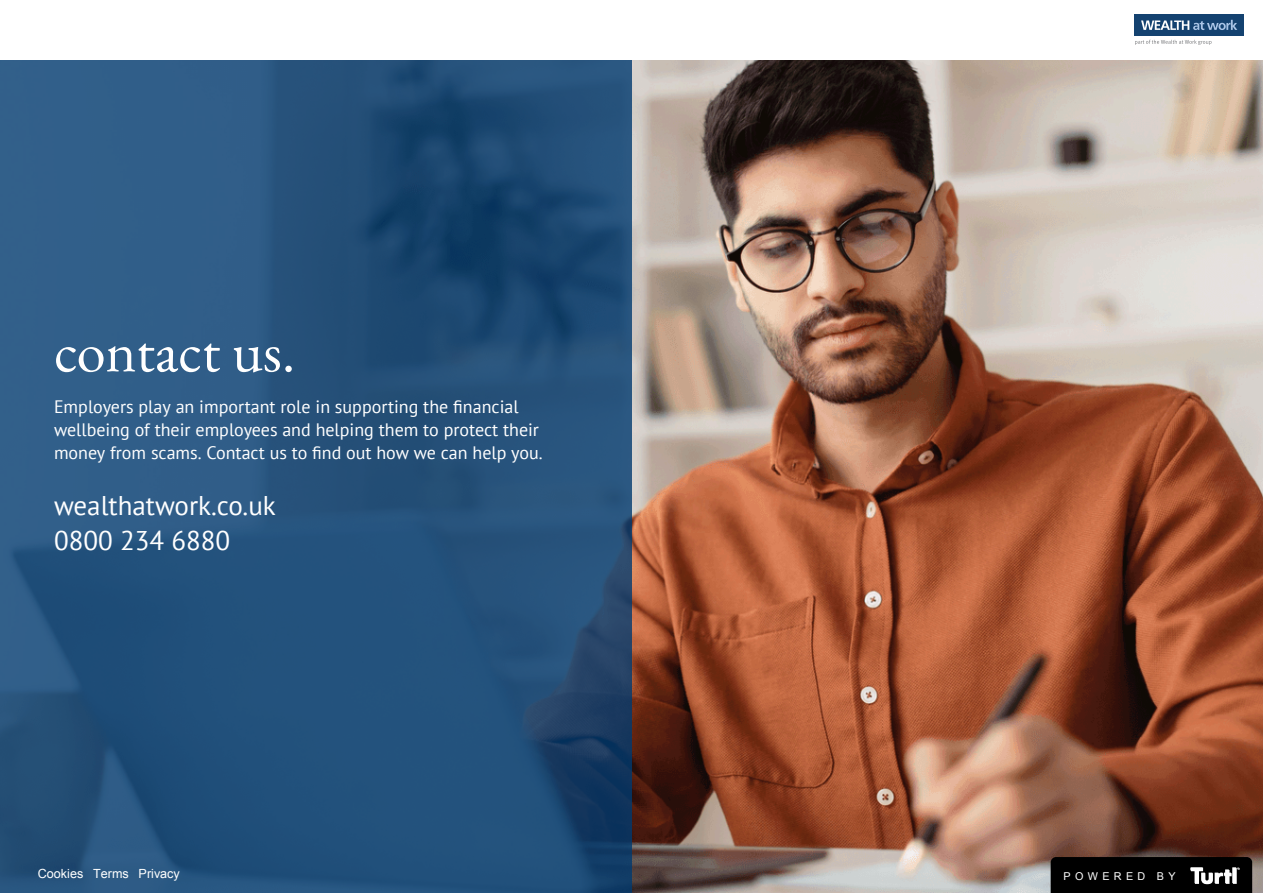
<style>
.page{position:relative;width:1263px;height:893px;background:#fff}
.page>*{position:absolute;margin:0;border:0;box-sizing:border-box;transform-origin:0 0}
.t1{font:58.5px "EB Garamond";color:#fff}
.t2{font:27px/35px "PT Sans";color:#fff}
.t3{font:18px/23.2px "PT Sans";color:#fff}
.t4{font:12.6px "Arial";color:#fff}
.t5{font:10.8px "Arial";letter-spacing:.4em;color:#fff}
</style>
<div class="page">
<svg style="left:631px;top:60px;width:632px;height:833px;background:#a3735e"></svg>
<div style="left:0;top:0;width:631px;height:893px;background:#003a70;opacity:.8"></div>
<svg style="left:1051px;top:857px;width:201px;height:36px;background:#0f0f0f"></svg>
<div style="left:0;top:0;width:1263px;height:59px;background:#fff"></div>
<div style="left:1134px;top:14px;width:110px;height:21px;background:#144270"></div>
<svg style="left:1141px;top:20px;width:96px;height:10px"></svg>
<svg style="left:1135px;top:40px;width:76px;height:5px"></svg>
<h1 class="t1" style="left:54px;top:312px;width:243px">contact us.</h1>
<p class="t3" style="left:54px;top:394px;width:490px">Employers play an important role in supporting the financial wellbeing of their employees and helping them to protect their money from scams. Contact us to find out how we can help you.</p>
<h2 class="t2" style="left:54px;top:487px;width:223px">wealthatwork.co.uk<br>0800 234 6880</h2>
<p class="t4" style="left:38px;top:866px;width:144px">Cookies Terms Privacy</p>
<p class="t5" style="left:1064px;top:870px;width:114px">POWERED BY</p>
</div>
